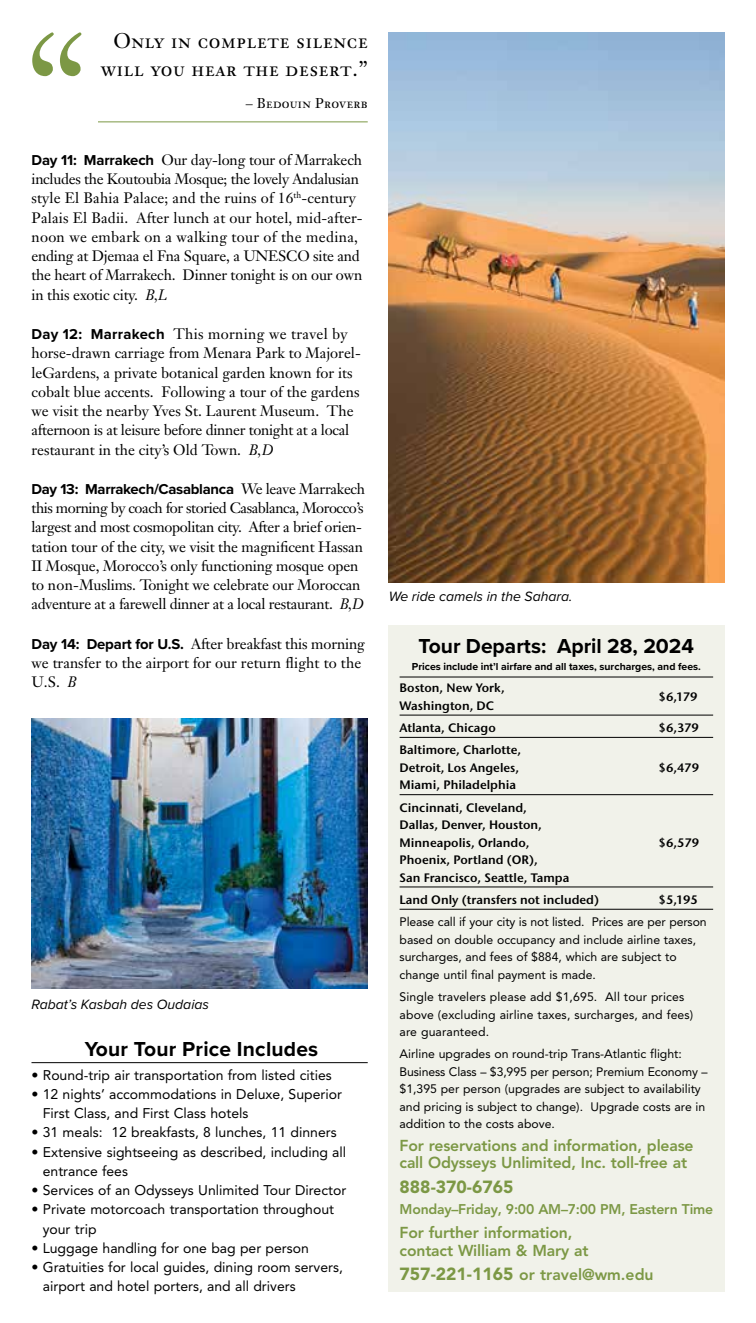
<style>
.page{position:relative;width:756px;height:1323px;background:#fff}
.page>*{position:absolute;margin:0;border:0;box-sizing:border-box;transform-origin:0 0}
.t1{font:700 21px "Proxima Nova";color:#000}
.t2{font:21px/28px "Janson Text LT Pro";letter-spacing:.03em;color:#000;text-align:right}
.t3{font:900 17.5px "Avenir LT Pro";color:#7c9845}
.t4{font:800 15.75px/17.5px "Avenir LT Pro";letter-spacing:-.01em;color:#7c9845}
.t5{font:14.88px/19.2px "Janson Text LT Pro";letter-spacing:-.01em;color:#000}
.t6{font:700 14.88px "Proxima Nova";letter-spacing:-.02em;color:#000}
.t7{font:14px/19.2px "Avenir LT Pro";color:#000}
.t8{font:italic 14px "Proxima Nova";color:#000}
.t9{font:800 14px "Avenir LT Pro";letter-spacing:-.015em;color:#7c9845}
.t10{font:14px "Janson Text LT Pro";letter-spacing:.02em;color:#000}
.t11{font:12.25px/17.5px "Avenir LT Pro";color:#000}
.t12{font:600 12.25px/17.5px "Stone Sans ITC Pro";color:#000}
.t13{font:700 10.5px "Proxima Nova";color:#000}
.s1{font-family:"Proxima Nova";font-weight:700}
.s2{font-style:italic}
.s3{font-family:"Janson Text LT Pro";font-weight:400}
.s4{font-weight:900;font-size:17.5px}
</style>
<div class="page">
<hr style="left:32px;top:1062px;width:336px;height:1px;background:#000">
<div style="left:388px;top:625px;width:336px;height:666px;background:#f1f2ea"></div>
<hr style="left:400px;top:677px;width:313px;height:1px;background:#000">
<hr style="left:400px;top:715px;width:313px;height:1px;background:#000">
<hr style="left:400px;top:737px;width:313px;height:1px;background:#000">
<hr style="left:400px;top:794px;width:313px;height:1px;background:#000">
<hr style="left:400px;top:887px;width:313px;height:1px;background:#000">
<hr style="left:400px;top:909px;width:313px;height:1px;background:#000">
<hr style="left:98px;top:122px;width:270px;height:1px;background:#7c9845">
<svg style="left:32px;top:32px;width:49px;height:44px"></svg>
<img style="left:388px;top:32px;width:336px;height:550px">
<img style="left:32px;top:719px;width:336px;height:270px">
<h1 class="t2" style="left:100px;top:27px;width:269px">Only in complete silence will you hear the desert.”</h1>
<p class="t10" style="left:246px;top:94px;width:124px">– Bedouin Proverb</p>
<p class="t5" style="left:31px;top:150px;width:332px"><span class="s1">Day 11: Marrakech</span> Our day-long tour of Marrakech includes the Koutoubia Mosque; the lovely Andalusian style El Bahia Palace; and the ruins of 16<sup>th</sup>-century Palais El Badii. After lunch at our hotel, mid-after&shy;noon we embark on a walking tour of the medina, ending at Djemaa el Fna Square, a UNESCO site and the heart of Marrakech. Dinner tonight is on our own in this exotic city. <span class="s2">B,L</span></p>
<p class="t5" style="left:31px;top:324px;width:331px"><span class="s1">Day 12: Marrakech</span> This morning we travel by horse-drawn carriage from Menara Park to Majorel&shy;leGardens, a private botanical garden known for its cobalt blue accents. Following a tour of the gardens we visit the nearby Yves St. Laurent Museum. The afternoon is at leisure before dinner tonight at a local restaurant in the city’s Old Town. <span class="s2">B,D</span></p>
<p class="t6" style="left:31px;top:478px;width:335px">Day 13: Marrakech/Casablanca <span class="s3">We leave Marrakech</span></p>
<p class="t5" style="left:31px;top:498px;width:334px">this morning by coach for storied Casablanca, Morocco’s largest and most cosmopolitan city. After a brief orien&shy;tation tour of the city, we visit the magnificent Hassan II Mosque, Morocco’s only functioning mosque open to non-Muslims. Tonight we celebrate our Moroccan adventure at a farewell dinner at a local restaurant. <span class="s2">B,D</span></p>
<p class="t5" style="left:31px;top:634px;width:335px"><span class="s1">Day 14: Depart for U.S.</span> After breakfast this morning we transfer to the airport for our return flight to the<br>U.S. <span class="s2">B</span></p>
<p class="t8" style="left:32px;top:994px;width:179px">Rabat’s Kasbah des Oudaias</p>
<h1 class="t1" style="left:85px;top:1033px;width:235px">Your Tour Price Includes</h1>
<p class="t7" style="left:32px;top:1065px;width:302px">• Round-trip air transportation from listed cities</p>
<p class="t7" style="left:43px;top:1084px;width:301px;text-indent:-11px">• 12 nights’ accommodations in Deluxe, Superior<br>First Class, and First Class hotels</p>
<p class="t7" style="left:32px;top:1123px;width:307px">• 31 meals: 12 breakfasts, 8 lunches, 11 dinners</p>
<p class="t7" style="left:43px;top:1142px;width:305px;text-indent:-11px">• Extensive sightseeing as described, including all entrance fees</p>
<p class="t7" style="left:32px;top:1181px;width:316px">• Services of an Odysseys Unlimited Tour Director</p>
<p class="t7" style="left:43px;top:1200px;width:293px;text-indent:-11px">• Private motorcoach transportation throughout your trip</p>
<p class="t7" style="left:32px;top:1238px;width:279px">• Luggage handling for one bag per person</p>
<p class="t7" style="left:43px;top:1258px;width:302px;text-indent:-11px">• Gratuities for local guides, dining room servers, airport and hotel porters, and all drivers</p>
<p class="t8" style="left:389px;top:586px;width:185px">We ride camels in the Sahara.</p>
<h1 class="t1" style="left:419px;top:630px;width:277px">Tour Departs: April 28, 2024</h1>
<p class="t13" style="left:412px;top:659px;width:291px">Prices include int’l airfare and all taxes, surcharges, and fees.</p>
<p class="t12" style="left:400px;top:679px;width:107px">Boston, New York,</p>
<p class="t12" style="left:659px;top:688px;width:41px">$6,179</p>
<p class="t12" style="left:400px;top:694px;width:98px;line-height:22.2px">Washington, DC<br>Atlanta, Chicago</p>
<p class="t12" style="left:659px;top:719px;width:42px">$6,379</p>
<p class="t12" style="left:400px;top:741px;width:123px">Baltimore, Charlotte,<br>Detroit, Los Angeles,</p>
<p class="t12" style="left:400px;top:774px;width:129px;line-height:22.2px">Miami, Philadelphia<br>Cincinnati, Cleveland,</p>
<p class="t12" style="left:400px;top:816px;width:144px">Dallas, Denver, Houston,<br>Minneapolis, Orlando,</p>
<p class="t12" style="left:659px;top:759px;width:42px">$6,479</p>
<p class="t12" style="left:659px;top:834px;width:42px">$6,579</p>
<p class="t12" style="left:400px;top:851px;width:171px">Phoenix, Portland (OR),<br>San Francisco, Seattle, Tampa</p>
<p class="t12" style="left:400px;top:891px;width:201px">Land Only (transfers not included)</p>
<p class="t12" style="left:659px;top:891px;width:41px">$5,195</p>
<p class="t11" style="left:400px;top:913px;width:309px">Please call if your city is not listed. Prices are per person based on double occupancy and include airline taxes, surcharges, and fees of $884, which are subject to change until final payment is made.</p>
<p class="t11" style="left:400px;top:988px;width:295px">Single travelers please add $1,695. All tour prices above (excluding airline taxes, surcharges, and fees) are guaranteed.</p>
<p class="t11" style="left:400px;top:1045px;width:310px">Airline upgrades on round-trip Trans-Atlantic flight:<br>Business Class – $3,995 per person; Premium Economy – $1,395 per person (upgrades are subject to availability and pricing is subject to change). Upgrade costs are in addition to the costs above.</p>
<p class="t4" style="left:400px;top:1136px;width:296px">For reservations and information, please call Odysseys Unlimited, Inc. toll-free at</p>
<p class="t3" style="left:400px;top:1176px;width:115px">888-370-6765</p>
<p class="t9" style="left:400px;top:1200px;width:315px">Monday–Friday, 9:00 AM–7:00 PM, Eastern Time</p>
<p class="t4" style="left:400px;top:1224px;width:190px">For further information, contact William &amp; Mary at</p>
<p class="t4" style="left:400px;top:1266px;width:256px"><span class="s4">757-221-1165</span> or travel@wm.edu</p>
</div>
